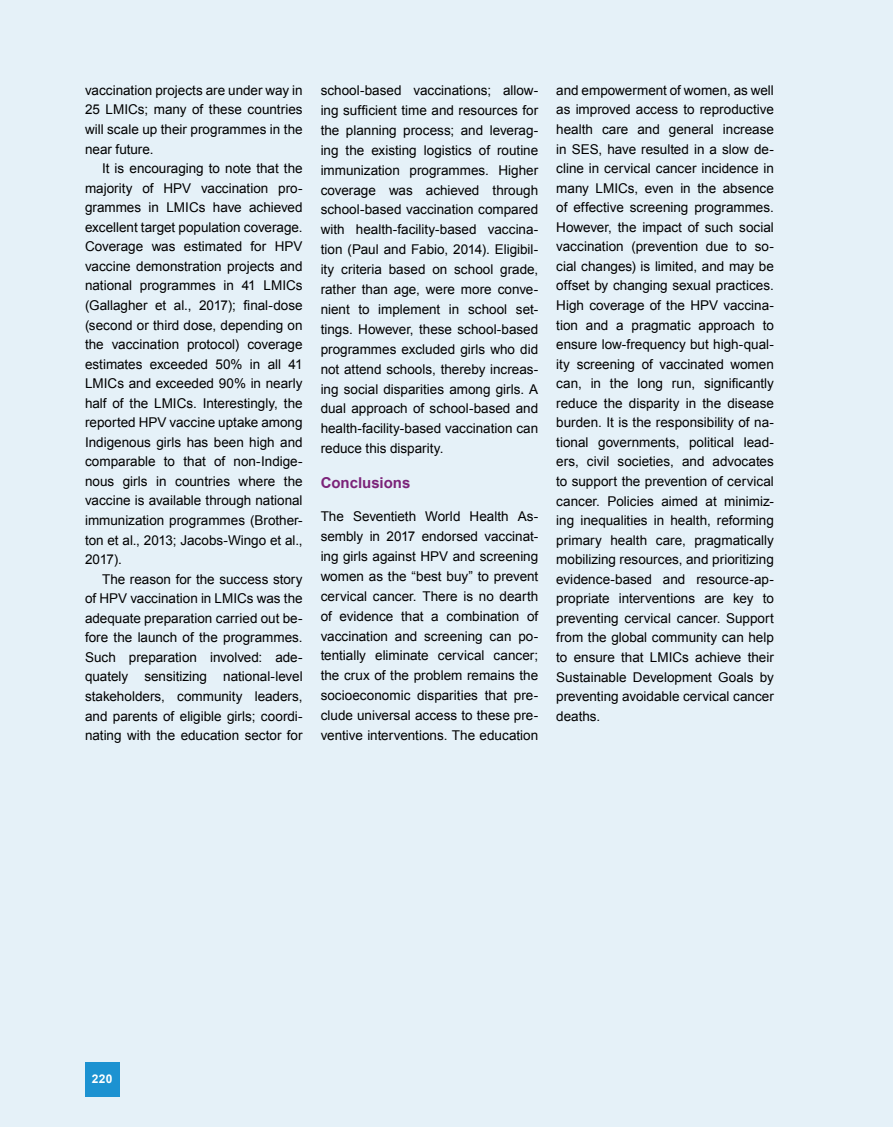
<style>
.page{position:relative;width:893px;height:1127px;background:#e5f1f8}
.page>*{position:absolute;margin:0;border:0;box-sizing:border-box;transform-origin:0 0}
.t1{font:700 15px "Arial";color:#7b2379}
.t2{font:13.5px/19.5px "Arial";color:#000;text-align:justify}
.t3{font:700 12px "Arial";color:#fff}
</style>
<div class="page">
<div style="left:85px;top:1062px;width:34px;height:34px;background:#1c92d1"></div>
<p class="t2" style="left:85px;top:81px;width:219px">vaccination projects are under way in 25 LMICs; many of these countries will scale up their programmes in the near future.</p>
<p class="t2" style="left:85px;top:159px;width:219px;text-indent:17px">It is encouraging to note that the majority of HPV vaccination pro&shy;grammes in LMICs have achieved excellent target population coverage.<br>Coverage was estimated for HPV vaccine demonstration projects and national programmes in 41 LMICs (Gallagher et al., 2017); final-dose (second or third dose, depending on the vaccination protocol) coverage estimates exceeded 50% in all 41<br>LMICs and exceeded 90% in nearly half of the LMICs. Interestingly, the reported HPV vaccine uptake among Indigenous girls has been high and comparable to that of non-Indige&shy;nous girls in countries where the vaccine is available through national immunization programmes (Brother&shy;ton et al., 2013; Jacobs-Wingo et al., 2017).</p>
<p class="t2" style="left:85px;top:569px;width:219px;text-indent:17px">The reason for the success story of HPV vaccination in LMICs was the adequate preparation carried out be&shy;fore the launch of the programmes.<br>Such preparation involved: ade&shy;quately sensitizing national-level stakeholders, community leaders, and parents of eligible girls; coordi&shy;nating with the education sector for</p>
<p class="t2" style="left:321px;top:80px;width:219px;line-height:20px">school-based vaccinations; allow&shy;ing sufficient time and resources for the planning process; and leverag&shy;ing the existing logistics of routine immunization programmes. Higher coverage was achieved through school-based vaccination compared with health-facility-based vaccina&shy;tion (Paul and Fabio, 2014). Eligibil&shy;ity criteria based on school grade, rather than age, were more conve&shy;nient to implement in school set&shy;tings. However, these school-based programmes excluded girls who did not attend schools, thereby increas&shy;ing social disparities among girls. A dual approach of school-based and health-facility-based vaccination can reduce this disparity.</p>
<p class="t1" style="left:321px;top:473px;width:91px">Conclusions</p>
<p class="t2" style="left:321px;top:506px;width:219px;line-height:20px">The Seventieth World Health As&shy;sembly in 2017 endorsed vaccinat&shy;ing girls against HPV and screening women as the “best buy” to prevent cervical cancer. There is no dearth of evidence that a combination of vaccination and screening can po&shy;tentially eliminate cervical cancer; the crux of the problem remains the socioeconomic disparities that pre&shy;clude universal access to these pre&shy;ventive interventions. The education</p>
<p class="t2" style="left:556px;top:81px;width:219px">and empowerment of women, as well as improved access to reproductive health care and general increase in SES, have resulted in a slow de&shy;cline in cervical cancer incidence in many LMICs, even in the absence of effective screening programmes.<br>However, the impact of such social vaccination (prevention due to so&shy;cial changes) is limited, and may be offset by changing sexual practices.<br>High coverage of the HPV vaccina&shy;tion and a pragmatic approach to ensure low-frequency but high-qual&shy;ity screening of vaccinated women can, in the long run, significantly reduce the disparity in the disease burden. It is the responsibility of na&shy;tional governments, political lead&shy;ers, civil societies, and advocates to support the prevention of cervical cancer. Policies aimed at minimiz&shy;ing inequalities in health, reforming primary health care, pragmatically mobilizing resources, and prioritizing evidence-based and resource-ap&shy;propriate interventions are key to preventing cervical cancer. Support from the global community can help to ensure that LMICs achieve their Sustainable Development Goals by preventing avoidable cervical cancer deaths.</p>
<p class="t3" style="left:92px;top:1071px;width:22px">220</p>
</div>
